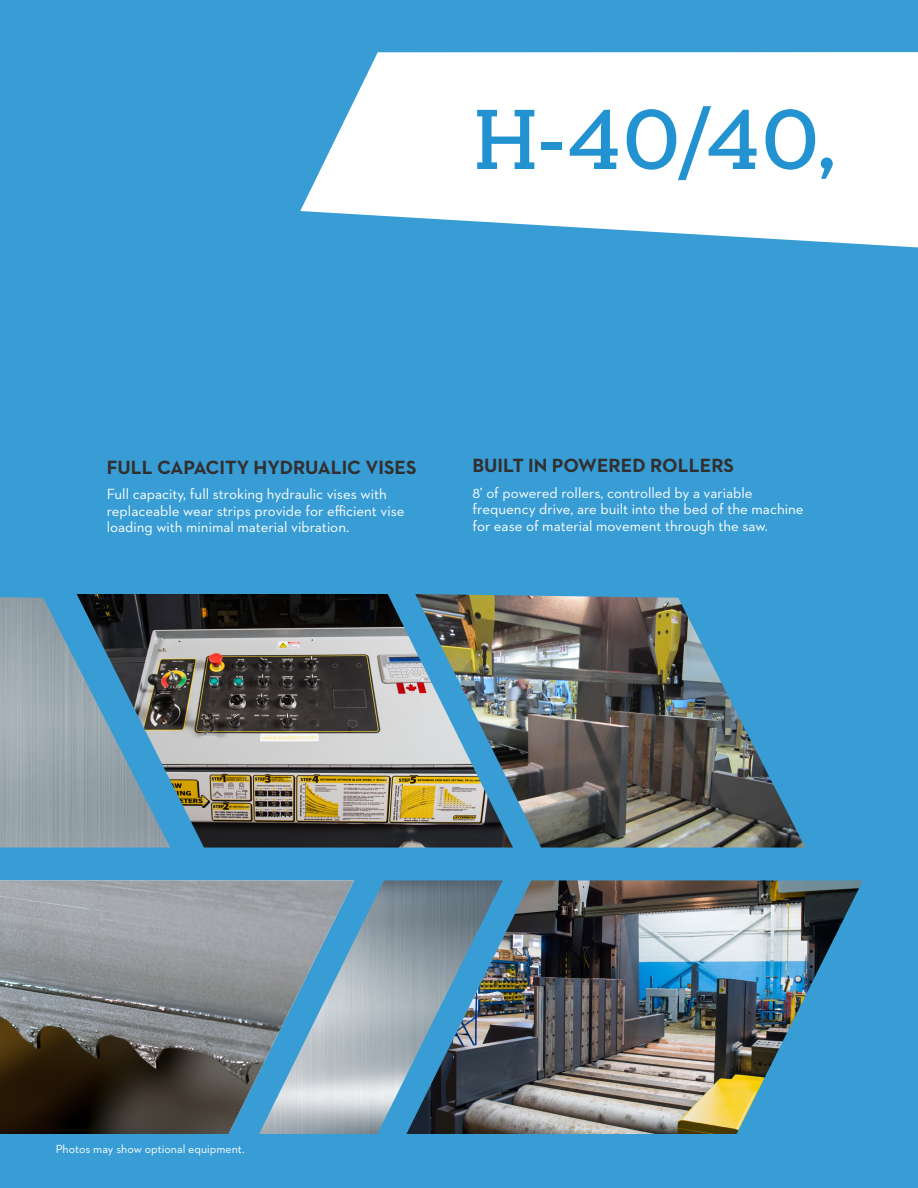
<style>
.page{position:relative;width:918px;height:1188px;background:#389dd5}
.page>*{position:absolute;margin:0;border:0;box-sizing:border-box;transform-origin:0 0}
.Model_Heading_BLUE{font:600 87px "Neutraface Slab Text";color:#2292d1}
.Feature-Option_Heade{font:700 19.5px "Neutraface 2 Text";color:#312f30}
.Image_Description_Wh{font:15px/16.5px "Neutraface 2 Text";color:#fff}
.t1{font:12px "Neutraface 2 Text";color:#fff}
</style>
<div class="page">
<img style="left:0;top:880px;width:259px;height:254px">
<img style="left:513px;top:595px;width:292px;height:253px">
<img style="left:77px;top:594px;width:436px;height:254px">
<img style="left:0;top:597px;width:170px;height:251px">
<img style="left:503px;top:880px;width:360px;height:254px">
<img style="left:259px;top:880px;width:244px;height:254px">
<svg style="left:300px;top:52px;width:618px;height:195px;background:#e1f0f8"></svg>
<p class="Model_Heading_BLUE" style="left:473px;top:85px;width:366px">H-40/40,</p>
<p class="Feature-Option_Heade" style="left:107px;top:455px;width:312px">FULL CAPACITY HYDRUALIC VISES</p>
<p class="Image_Description_Wh" style="left:107px;top:486px;width:299px">Full capacity, full stroking hydraulic vises with replaceable wear strips provide for efficient vise loading with minimal material vibration.</p>
<p class="Feature-Option_Heade" style="left:472px;top:453px;width:263px">BUILT IN POWERED ROLLERS</p>
<p class="Image_Description_Wh" style="left:472px;top:484px;width:333px">8’ of powered rollers, controlled by a variable frequency drive, are built into the bed of the machine for ease of material movement through the saw.</p>
<p class="t1" style="left:56px;top:1141px;width:190px">Photos may show optional equipment.</p>
</div>
